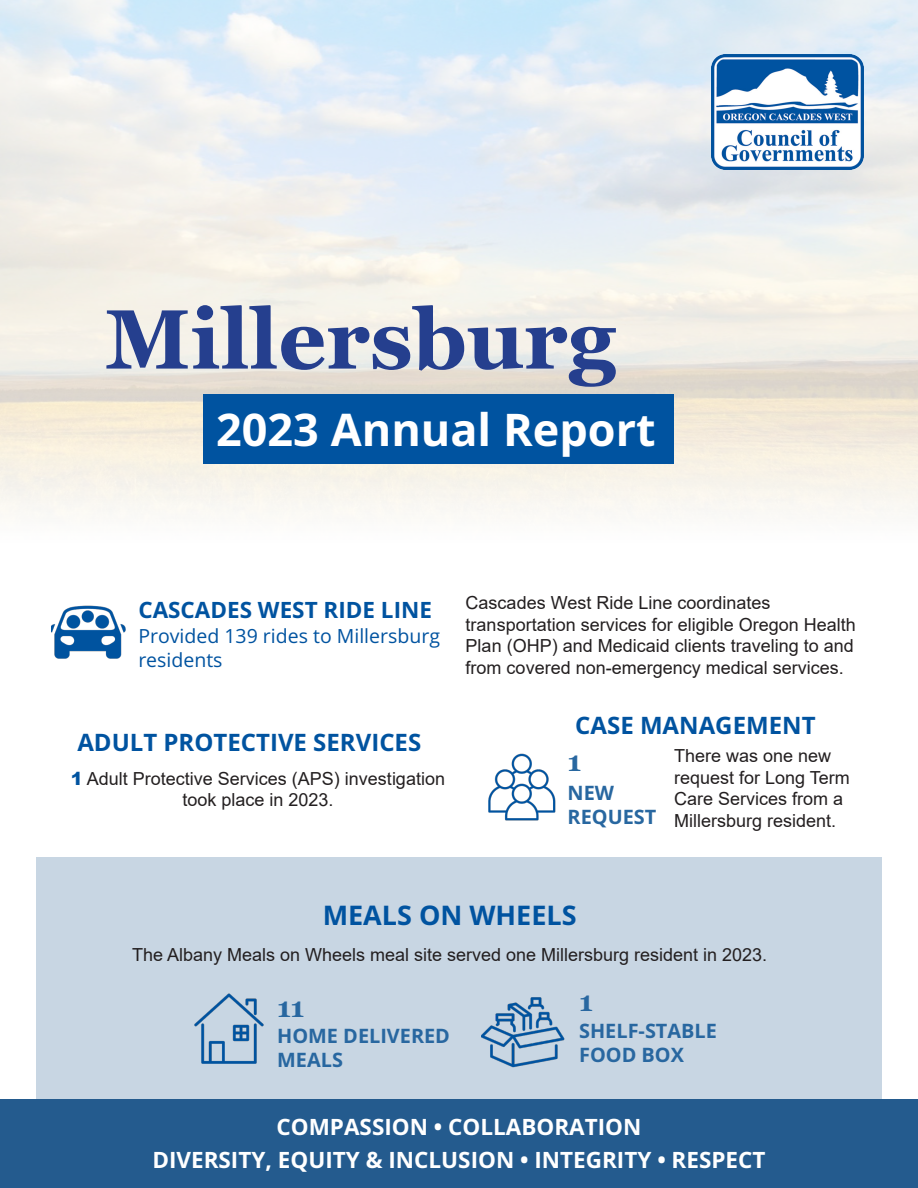
<style>
.page{position:relative;width:918px;height:1188px;background:#fff}
.page>*{position:absolute;margin:0;border:0;box-sizing:border-box;transform-origin:0 0}
.t1{font:700 84px "Georgia";color:#253f8e}
.t2{font:700 45px "Open Sans Hebrew";color:#fff}
.t3{font:700 28.35px "Georgia";color:#2867a0}
.OS_Heading{font:700 27px "Open Sans Hebrew";color:#0053a0}
.OS_Heading-2{font:700 24px "Open Sans Hebrew";color:#0053a0}
.OS_Heading-3{font:700 22.5px "Open Sans Hebrew";color:#fff}
.OS_Heading-4{font:700 22.5px "Open Sans Hebrew";color:#0053a0}
.OS_Heading-5{font:700 19.95px/23.9px "Open Sans Hebrew";color:#2867a0}
.OS_Heading-6{font:19.5px "Open Sans Hebrew";color:#0053a0}
.Main_Body_Text{font:18px/21.6px "Arial";color:#231f20}
.s1{font-weight:900;color:#0053a0}
</style>
<div class="page">
<div style="left:36px;top:857px;width:846px;height:331px;background:#c8d6e3"></div>
<img style="left:0;top:0;width:918px;height:512px">
<img style="left:712px;top:54px;width:152px;height:115px">
<div style="left:203px;top:394px;width:471px;height:69px;background:#0053a0"></div>
<div style="left:0;top:1099px;width:918px;height:89px;background:#245b8e"></div>
<img style="left:194px;top:993px;width:70px;height:71px">
<img style="left:481px;top:997px;width:84px;height:71px">
<img style="left:52px;top:605px;width:74px;height:54px">
<img style="left:488px;top:753px;width:68px;height:68px">
<p class="t1" style="left:105px;top:286px;width:513px">Millersburg</p>
<p class="t2" style="left:216px;top:404px;width:441px">2023 Annual Report</p>
<p class="OS_Heading-4" style="left:138px;top:597px;width:295px">CASCADES WEST RIDE LINE</p>
<p class="OS_Heading-6" style="left:138px;top:625px;width:303px">Provided 139 rides to Millersburg</p>
<p class="OS_Heading-6" style="left:138px;top:649px;width:86px">residents</p>
<p class="OS_Heading-2" style="left:77px;top:728px;width:345px">ADULT PROTECTIVE SERVICES</p>
<p class="Main_Body_Text" style="left:71px;top:767px;width:376px;text-align:center"><span class="s1">1</span> Adult Protective Services (APS) investigation took place in 2023.</p>
<p class="Main_Body_Text" style="left:466px;top:592px;width:392px">Cascades West Ride Line coordinates transportation services for eligible Oregon Health Plan (OHP) and Medicaid clients traveling to and from covered non-emergency medical services.</p>
<p class="OS_Heading-2" style="left:575px;top:712px;width:242px">CASE MANAGEMENT</p>
<p class="Main_Body_Text" style="left:674px;top:745px;width:177px">There was one new request for Long Term<br>Care Services from a<br>Millersburg resident.</p>
<h3 class="t3" style="left:568px;top:743px;width:15px">1</h3>
<p class="OS_Heading-5" style="left:568px;top:782px;width:48px">NEW</p>
<p class="OS_Heading-5" style="left:568px;top:806px;width:90px">REQUEST</p>
<p class="OS_Heading" style="left:323px;top:900px;width:255px">MEALS ON WHEELS</p>
<p class="Main_Body_Text" style="left:132px;top:943px;width:637px">The Albany Meals on Wheels meal site served one Millersburg resident in 2023.</p>
<h3 class="t3" style="left:277px;top:989px;width:29px">11</h3>
<p class="OS_Heading-5" style="left:277px;top:1025px;width:174px">HOME DELIVERED<br>MEALS</p>
<h3 class="t3" style="left:579px;top:983px;width:15px">1</h3>
<p class="OS_Heading-5" style="left:579px;top:1020px;width:139px">SHELF-STABLE</p>
<p class="OS_Heading-5" style="left:579px;top:1043px;width:106px">FOOD BOX</p>
<p class="OS_Heading-3" style="left:277px;top:1114px;width:366px">COMPASSION • COLLABORATION</p>
<p class="OS_Heading-3" style="left:152px;top:1147px;width:615px">DIVERSITY, EQUITY &amp; INCLUSION • INTEGRITY • RESPECT</p>
</div>
